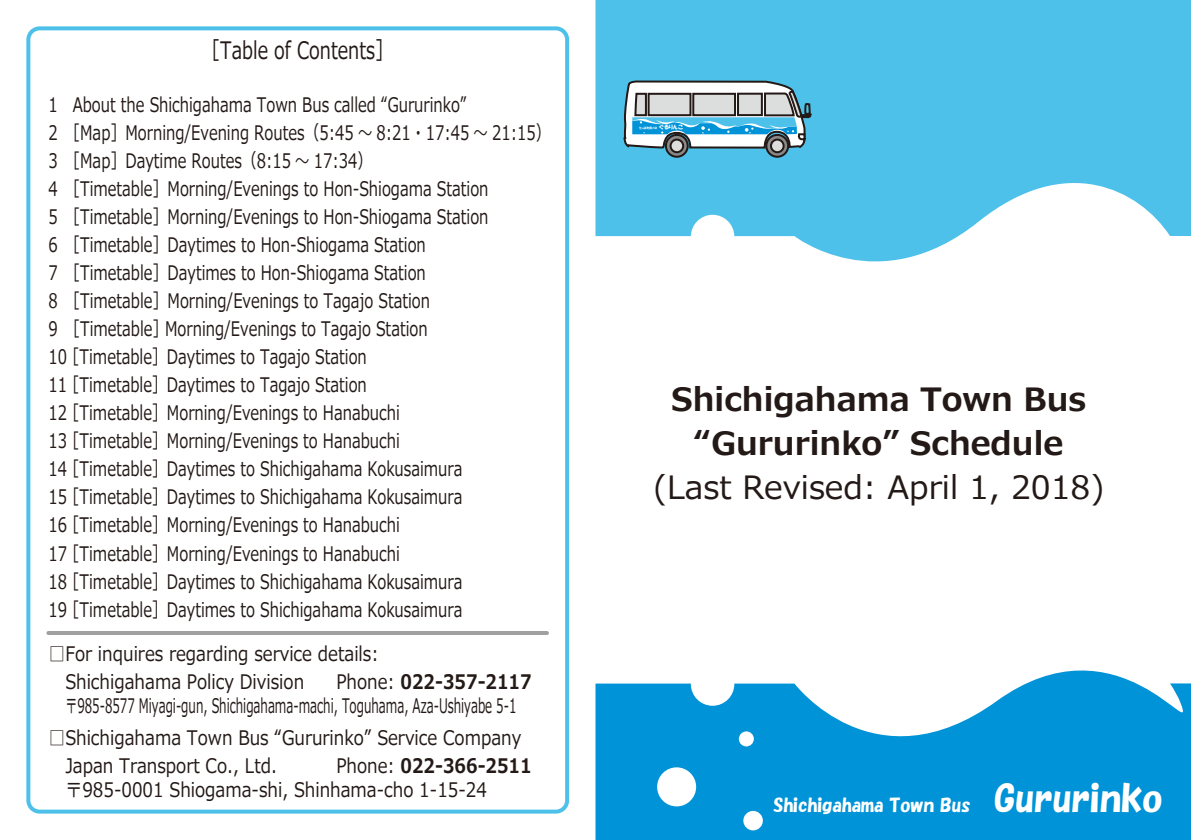
<style>
.page{position:relative;width:1191px;height:840px;background:#fff}
.page>*{position:absolute;margin:0;border:0;box-sizing:border-box;transform-origin:0 0}
.t1{font:700 32px/44px "Meiryo";color:#231916;text-align:center}
.t2{font:24px "Meiryo";color:#231916;scale:.75 1}
.t3{font:20px/28px "Meiryo";color:#231916;scale:.75 1}
.t4{font:20px/28px "Meiryo";color:#231916;scale:.85 1}
.t5{font:18px "HGP Soei Kakupoptai";color:#fff}
.t6{font:2.8px "HGP Soei Kakupoptai";color:#fff}
.s1{font-weight:700}
.s2{font-size:5.6px}
.s3{font-weight:400}
.s4{font-size:36px}
</style>
<div class="page">
<svg style="left:595px;top:670px;width:596px;height:169px;fill:#0093d7"></svg>
<svg style="left:595px;top:0;width:596px;height:262px;background:#63c8ec"></svg>
<div style="left:657px;top:766px;width:39px;height:39px;background:#fff;border-radius:50%"></div>
<div style="left:739px;top:731px;width:15px;height:15px;background:#fff;border-radius:50%"></div>
<div style="left:743px;top:810px;width:20px;height:19px;background:#fff;border-radius:50%"></div>
<svg style="left:622px;top:80px;width:191px;height:182px"></svg>
<svg style="left:48px;top:631px;width:499px;height:3px"></svg>
<div style="left:26px;top:26px;width:543px;height:787px;border:4px solid #4dc1ea;border-radius:11px"></div>
<p class="t2" style="left:202px;top:34px;width:256px">［Table of Contents］</p>
<p class="t3" style="left:48px;top:92px;width:671px">1　About the Shichigahama Town Bus called “Gururinko”<br>2　［Map］Morning/Evening Routes（5:45 ～ 8:21・17:45 ～ 21:15）3　［Map］Daytime Routes（8:15 ～ 17:34）<br>4　［Timetable］Morning/Evenings to Hon-Shiogama Station<br>5　［Timetable］Morning/Evenings to Hon-Shiogama Station<br>6　［Timetable］Daytimes to Hon-Shiogama Station<br>7　［Timetable］Daytimes to Hon-Shiogama Station<br>8　［Timetable］Morning/Evenings to Tagajo Station<br>9　［Timetable］Morning/Evenings to Tagajo Station<br>10 ［Timetable］Daytimes to Tagajo Station<br>11 ［Timetable］Daytimes to Tagajo Station<br>12 ［Timetable］Morning/Evenings to Hanabuchi<br>13 ［Timetable］Morning/Evenings to Hanabuchi<br>14 ［Timetable］Daytimes to Shichigahama Kokusaimura<br>15 ［Timetable］Daytimes to Shichigahama Kokusaimura<br>16 ［Timetable］Morning/Evenings to Hanabuchi<br>17 ［Timetable］Morning/Evenings to Hanabuchi<br>18 ［Timetable］Daytimes to Shichigahama Kokusaimura<br>19 ［Timetable］Daytimes to Shichigahama Kokusaimura</p>
<p class="t4" style="left:48px;top:640px;width:390px">□For inquires regarding service details:　Shichigahama Policy Division</p>
<p class="t4" style="left:65px;top:670px;width:550px;line-height:24px;text-indent:271px">Phone: <span class="s1">022-357-2117</span>〒985-8577 Miyagi-gun, Shichigahama-machi, Toguhama, Aza-Ushiyabe 5-1</p>
<p class="t4" style="left:48px;top:724px;width:558px">□Shichigahama Town Bus “Gururinko” Service Company　Japan Transport Co., Ltd.</p>
<p class="t4" style="left:48px;top:754px;width:570px;line-height:24px;text-indent:288px">Phone: <span class="s1">022-366-2511</span>　〒985-0001 Shiogama-shi, Shinhama-cho 1-15-24</p>
<p class="t6" style="left:639px;top:127px;width:45px">七ヶ浜町民バス　<span class="s2">ぐるりんこ</span></p>
<p class="t1" style="left:653px;top:379px;width:453px">Shichigahama Town Bus “Gururinko” Schedule <span class="s3">(Last Revised: April 1, 2018)</span></p>
<p class="t5" style="left:773px;top:795px;width:391px">Shichigahama Town Bus<span class="s4">　Gururinko</span></p>
</div>
